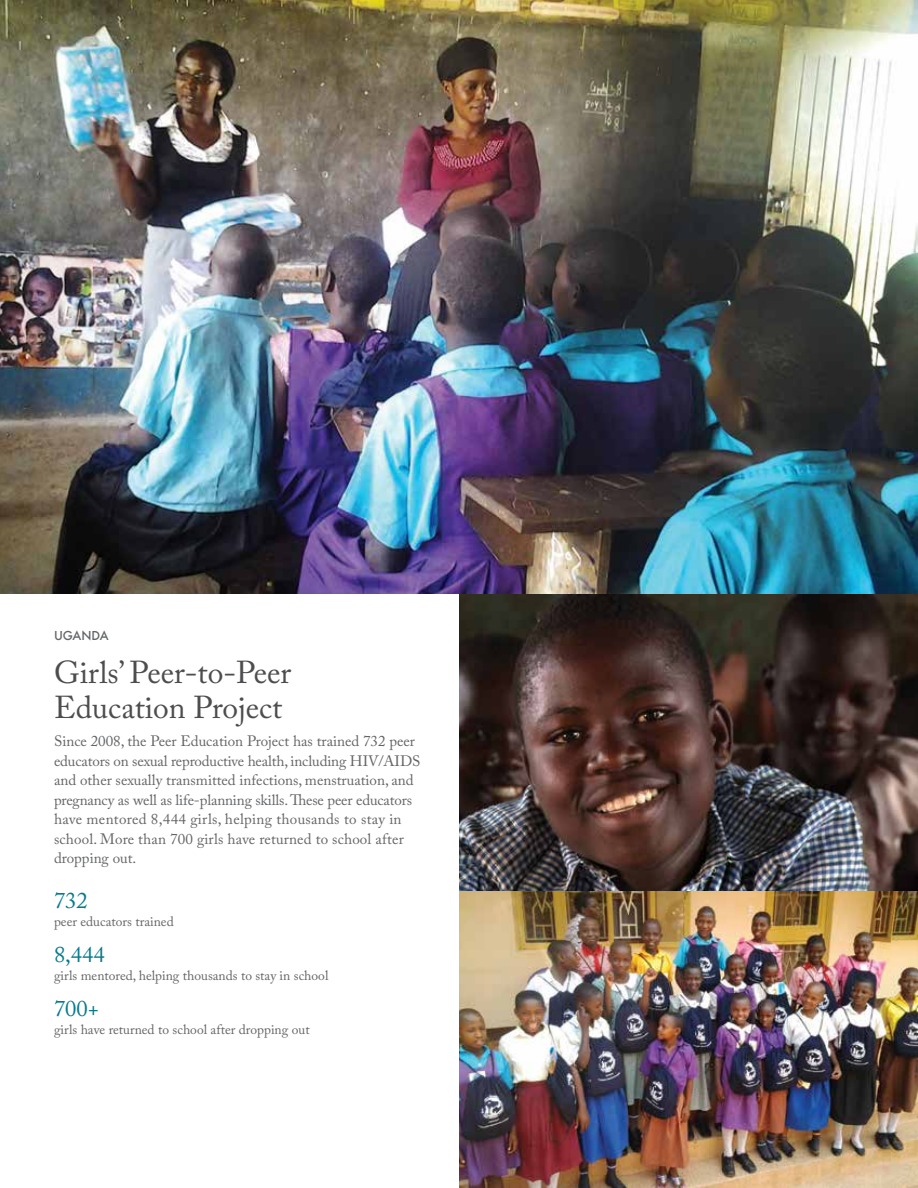
<style>
.page{position:relative;width:918px;height:1188px;background:#fff}
.page>*{position:absolute;margin:0;border:0;box-sizing:border-box;transform-origin:0 0}
.t1{font:31.5px/34.5px "Adobe Caslon Pro";color:#4d4d4f}
.t2{font:22.5px "Adobe Caslon Pro";color:#087a8e}
.t3{font:15px/19.5px "Adobe Caslon Pro";color:#636466}
.t4{font:13.5px "Adobe Caslon Pro";color:#636466}
.t5{font:500 12px "Futura";color:#636466}
</style>
<div class="page">
<img style="left:459px;top:594px;width:459px;height:594px">
<img style="left:0;top:0;width:918px;height:594px">
<p class="t5" style="left:54px;top:627px;width:56px">UGANDA</p>
<h1 class="t1" style="left:54px;top:655px;width:239px">Girls’ Peer-to-Peer<br>Education Project</h1>
<p class="t3" style="left:54px;top:731px;width:368px">Since 2008, the Peer Education Project has trained 732 peer educators on sexual reproductive health, including HIV/AIDS and other sexually transmitted infections, menstruation, and pregnancy as well as life-planning skills. These peer educators have mentored 8,444 girls, helping thousands to stay in school. More than 700 girls have returned to school after dropping out.</p>
<h2 class="t2" style="left:54px;top:887px;width:35px">732</h2>
<p class="t4" style="left:54px;top:913px;width:121px">peer educators trained</p>
<h2 class="t2" style="left:54px;top:941px;width:52px">8,444</h2>
<p class="t4" style="left:54px;top:967px;width:276px">girls mentored, helping thousands to stay in school</p>
<h2 class="t2" style="left:54px;top:995px;width:46px">700+</h2>
<p class="t4" style="left:54px;top:1021px;width:257px">girls have returned to school after dropping out</p>
</div>
